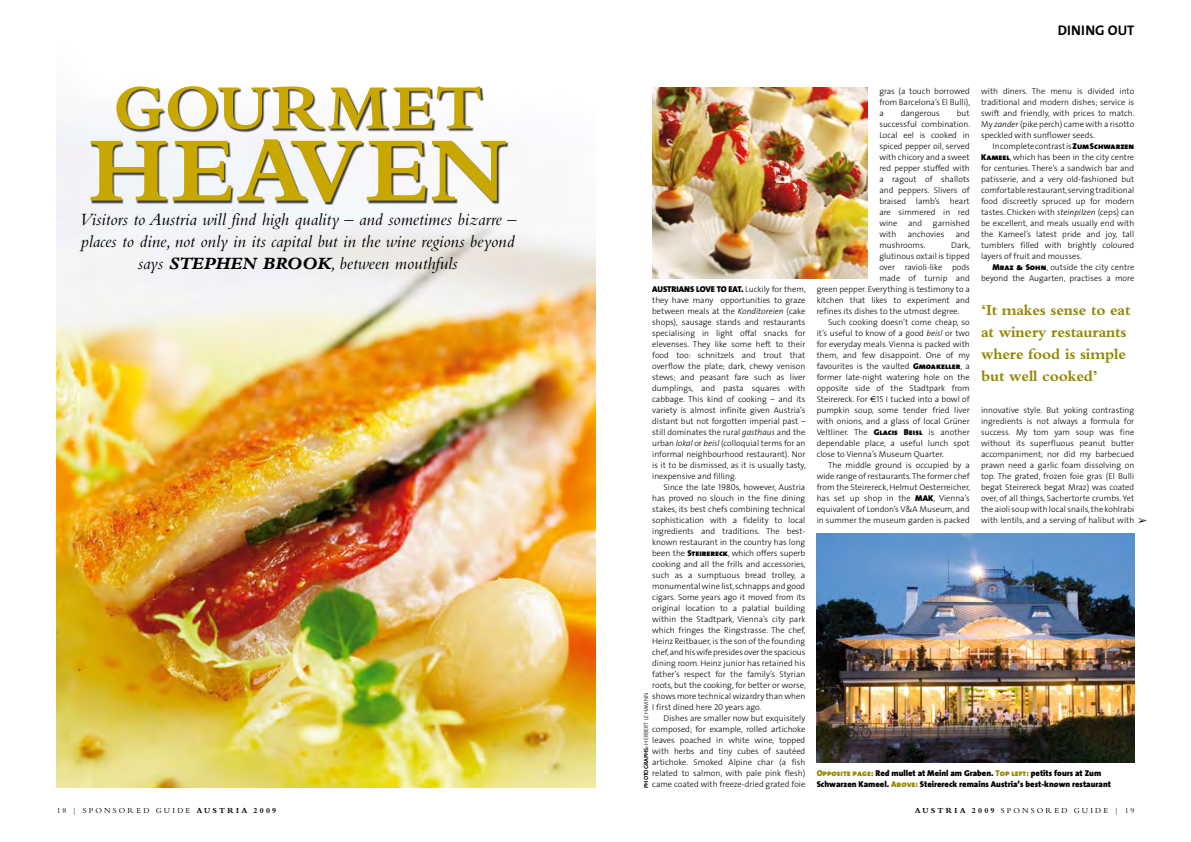
<style>
.page{position:relative;width:1191px;height:842px;background:#fff}
.page>*{position:absolute;margin:0;border:0;box-sizing:border-box;transform-origin:0 0}
.t1{font:700 96px "M Bembo";letter-spacing:.015em;color:#c8a700}
.t2{font:700 66px "M Bembo";letter-spacing:.045em;color:#c8a700}
.t3{font:italic 18px "Bembo";color:#000}
.t4{font:italic 800 18px "Bembo";color:#000}
.t5{font:700 16px/22px "M Bembo";letter-spacing:-.01em;color:#928800}
.t6{font:14px "The Sans Bold Caps";letter-spacing:.01em;color:#000}
.t7{font:300 8.5px/11px "The Sans";color:#000;text-align:justify}
.t8{font:900 8.5px/11px "The Sans";color:#000}
.t9{font:8.5px "The Sans Black Caps";color:#000}
.t10{font:8px "Bembo";letter-spacing:.275em;color:#000}
.t11{font:6px "The Sans Light Caps";color:#000}
.s1{font-weight:400}
.s2{font-family:"The Sans";font-weight:300}
.s3{font-style:italic}
.s4{font-family:"The Sans Light Caps";font-weight:400}
.s5{font-family:"The Sans Black Caps";font-weight:400}
.s6{font-family:"The Sans Bold Caps"}
.s7{font-family:"Euro Sans";font-weight:400}
.s8{font-family:"The Sans Black Caps";font-weight:400;color:#928800}
.s9{font-family:"M Bembo";font-weight:700}
</style>
<div class="page">
<img style="left:652px;top:88px;width:216px;height:190px">
<img style="left:816px;top:533px;width:318px;height:230px">
<img style="left:57px;top:123px;width:538px;height:664px">
<div style="left:91px;top:87px;width:417px;height:118px;background:#000;opacity:.75"></div>
<h2 class="t2" style="left:113px;top:71px;width:371px">gourmet</h2>
<h1 class="t1" style="left:88px;top:117px;width:420px">heaven</h1>
<h3 class="t3" style="left:79px;top:209px;width:439px">Visitors to Austria will find high quality – and sometimes bizarre –</h3>
<h3 class="t3" style="left:81px;top:231px;width:435px">places to dine, not only in its capital but in the wine regions beyond</h3>
<h3 class="t4" style="left:138px;top:254px;width:56px"><span class="s1">says</span> STEPHEN</h3>
<h3 class="t4" style="left:263px;top:254px;width:28px">BROOK</h3>
<h3 class="t3" style="left:330px;top:253px;width:129px">, between mouthfuls</h3>
<h3 class="t6" style="left:1057px;top:19px;width:78px">DINING OUT</h3>
<p class="t9" style="left:652px;top:282px;width:155px">Austrians love to eat. <span class="s2">Luckily for them,</span></p>
<p class="t7" style="left:652px;top:294px;width:155px">they have many opportunities to graze between meals at the <span class="s3">Konditoreien</span> (cake shops), sausage stands and restaurants specialising in light offal snacks for elevenses. They like some heft to their food too: schnitzels and trout that overflow the plate; dark, chewy venison stews; and peasant fare such as liver dumplings, and pasta squares with cabbage. This kind of cooking – and its variety is almost infinite given Austria’s distant but not forgotten imperial past – still dominates the rural <span class="s3">gasthaus</span> and the urban <span class="s3">lokal</span> or <span class="s3">beisl</span> (colloquial terms for an informal neighbourhood restaurant). Nor is it to be dismissed, as it is usually tasty, inexpensive and filling.</p>
<p class="t7" style="left:652px;top:481px;width:155px;text-indent:11px">Since the late <span class="s4">1980</span>s, however, Austria has proved no slouch in the fine dining stakes, its best chefs combining technical sophistication with a fidelity to local ingredients and traditions. The best&shy;known restaurant in the country has long been the <span class="s5">Steirereck</span>, which offers superb cooking and all the frills and accessories, such as a sumptuous bread trolley, a monumental wine list, schnapps and good cigars. Some years ago it moved from its original location to a palatial building within the Stadtpark, Vienna’s city park which fringes the Ringstrasse. The chef, Heinz Reitbauer, is the son of the founding chef, and his wife presides over the spacious dining room. Heinz junior has retained his father’s respect for the family’s Styrian roots, but the cooking, for better or worse, shows more technical wizardry than when I first dined here <span class="s4">20</span> years ago.</p>
<p class="t7" style="left:652px;top:712px;width:155px;text-indent:11px">Dishes are smaller now but exquisitely composed; for example, rolled artichoke leaves poached in white wine, topped with herbs and tiny cubes of sautéed artichoke. Smoked Alpine char (a fish related to salmon, with pale pink flesh) came coated with freeze-dried grated foie</p>
<p class="t11" style="left:641px;top:788px;width:97px;rotate:-90deg"><span class="s6">PHOTOGRAPHS:</span> He rbe rt le hamnn</p>
<p class="t7" style="left:879px;top:85px;width:92px">gras (a touch borrowed from Barcelona’s El Bulli), a</p>
<p class="t7" style="left:879px;top:107px;width:92px;text-indent:78px">but successful combination.<br>Local eel is cooked in spiced pepper oil, served with chicory and a sweet red pepper stuffed with a ragout of shallots and peppers. Slivers of braised lamb’s heart are simmered in red wine</p>
<p class="t7" style="left:900px;top:107px;width:41px">dangerous</p>
<p class="t7" style="left:908px;top:217px;width:16px">and</p>
<p class="t7" style="left:933px;top:217px;width:38px">garnished</p>
<p class="t7" style="left:879px;top:228px;width:18px">with</p>
<p class="t7" style="left:907px;top:228px;width:38px">anchovies</p>
<p class="t7" style="left:955px;top:228px;width:16px">and</p>
<p class="t7" style="left:879px;top:239px;width:48px">mushrooms.</p>
<p class="t7" style="left:951px;top:239px;width:21px">Dark,</p>
<p class="t7" style="left:879px;top:250px;width:92px">glutinous oxtail is tipped</p>
<p class="t7" style="left:879px;top:261px;width:92px">over ravioli-like pods</p>
<p class="t7" style="left:879px;top:272px;width:92px">made of turnip and</p>
<p class="t7" style="left:816px;top:283px;width:155px">green pepper. Everything is testimony to a</p>
<p class="t7" style="left:816px;top:294px;width:155px">kitchen that likes to experiment and</p>
<p class="t7" style="left:816px;top:305px;width:144px">refines its dishes to the utmost degree.</p>
<p class="t7" style="left:828px;top:316px;width:143px">Such cooking doesn’t come cheap, so</p>
<p class="t7" style="left:816px;top:327px;width:155px">it’s useful to know of a good <span class="s3">beisl</span> or two</p>
<p class="t7" style="left:816px;top:338px;width:155px">for everyday meals. Vienna is packed with</p>
<p class="t7" style="left:816px;top:349px;width:155px">them, and few disappoint. One of my</p>
<p class="t7" style="left:816px;top:360px;width:155px">favourites is the vaulted <span class="s5">Gmoakeller</span>, a</p>
<p class="t7" style="left:816px;top:371px;width:155px">former late-night watering hole on the</p>
<p class="t7" style="left:816px;top:382px;width:155px">opposite side of the Stadtpark from</p>
<p class="t7" style="left:816px;top:393px;width:155px">Steirereck. For <span class="s7">e</span><span class="s4">15</span> I tucked into a bowl of</p>
<p class="t7" style="left:816px;top:404px;width:155px">pumpkin soup, some tender fried liver</p>
<p class="t7" style="left:816px;top:415px;width:155px">with onions, and a glass of local Grüner</p>
<p class="t7" style="left:816px;top:426px;width:155px">Veltliner. The <span class="s5">Glacis Beisl</span> is another</p>
<p class="t7" style="left:816px;top:437px;width:154px">dependable place, a useful lunch spot</p>
<p class="t7" style="left:816px;top:448px;width:129px">close to Vienna’s Museum Quarter.</p>
<p class="t7" style="left:828px;top:459px;width:143px">The middle ground is occupied by a</p>
<p class="t7" style="left:816px;top:470px;width:155px">wide range of restaurants. The former chef</p>
<p class="t7" style="left:816px;top:481px;width:155px">from the Steirereck, Helmut Oesterreicher,</p>
<p class="t7" style="left:816px;top:492px;width:155px">has set up shop in the <span class="s5">MAK</span>, Vienna’s</p>
<p class="t7" style="left:816px;top:503px;width:155px">equivalent of London’s V&amp;A Museum, and</p>
<p class="t7" style="left:816px;top:514px;width:155px">in summer the museum garden is packed</p>
<p class="t7" style="left:981px;top:85px;width:155px">with diners. The menu is divided into traditional and modern dishes; service is swift and friendly, with prices to match.<br>My <span class="s3">zander</span> (pike perch) came with a risotto speckled with sunflower seeds.</p>
<p class="t7" style="left:981px;top:140px;width:155px;text-indent:11px">In complete contrast is <span class="s5">Zum Schwarzen Kameel</span>, which has been in the city centre for centuries. There’s a sandwich bar and patisserie, and a very old-fashioned but comfortable restaurant, serving traditional food discreetly spruced up for modern tastes. Chicken with <span class="s3">steinpilzen</span> (ceps) can be excellent, and meals usually end with the Kameel’s latest pride and joy, tall tumblers filled with brightly coloured layers of fruit and mousses.</p>
<p class="t7" style="left:981px;top:261px;width:155px;text-align:right"><span class="s5">Mraz &amp; Sohn</span>, outside the city centre beyond the Augarten, practises a more</p>
<h3 class="t5" style="left:981px;top:299px;width:151px">‘It makes sense to eat at winery restaurants where food is simple but well cooked’</h3>
<p class="t7" style="left:981px;top:404px;width:155px">innovative style. But yoking contrasting ingredients is not always a formula for success. My tom yam soup was fine without its superfluous peanut butter accompaniment; nor did my barbecued prawn need a garlic foam dissolving on top. The grated, frozen foie gras (El Bulli begat Steirereck begat Mraz) was coated over, of all things, Sachertorte crumbs. Yet the aioli soup with local snails, the kohlrabi with lentils, and a serving of halibut with</p>
<p class="t8" style="left:816px;top:768px;width:296px"><span class="s8">Opposite page:</span> Red mullet at Meinl am Graben. <span class="s8">Top left:</span> petits fours at Zum<br>Schwarzen Kameel. <span class="s8">Above:</span> Steirereck remains Austria’s best-known restaurant</p>
<p class="t10" style="left:57px;top:806px;width:221px">18 | S PONS ORED G UID E <span class="s9">austria 2009</span></p>
<p class="t10" style="left:914px;top:806px;width:221px"><span class="s9">austria 2009</span> S PONS ORED G UID E | 19</p>
</div>
